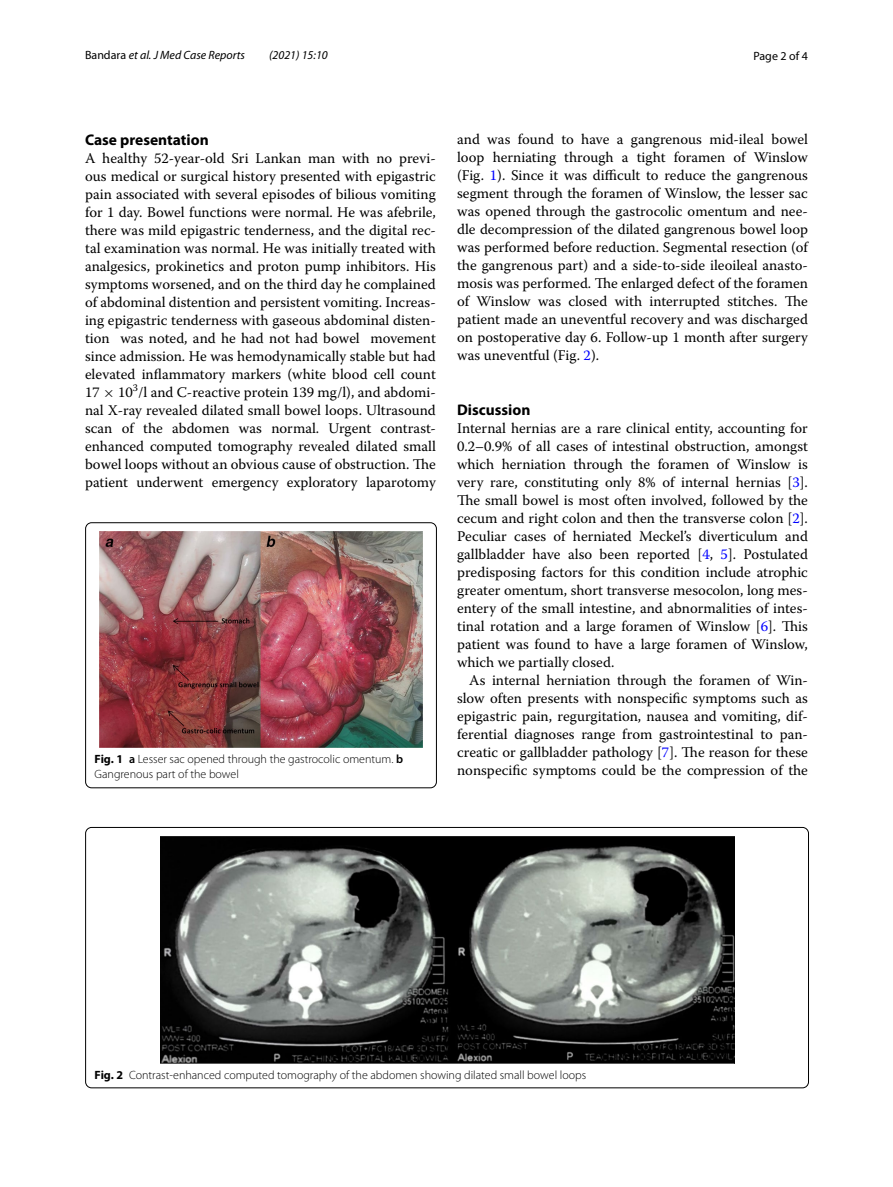
<style>
.page{position:relative;width:893px;height:1187px;background:#fff}
.page>*{position:absolute;margin:0;border:0;box-sizing:border-box;transform-origin:0 0}
.t1{font:700 15.45px "Myriad Pro";color:#000}
.t2{font:14.7px/18px "Warnock Pro";color:#000;text-align:justify}
.t3{font:300 12px/15px "Myriad Pro";color:#000}
.t4{font:italic 12px "Myriad Pro";color:#000}
.t5{font:12px "Myriad Pro";color:#000}
.s1{font-style:normal}
.s2{font-family:"MTSY"}
.s3{font-weight:700}
.s4{font-weight:600}
.s5{color:#00f}
</style>
<div class="page">
<img style="left:99px;top:531px;width:324px;height:216px">
<div style="left:85px;top:522px;width:352px;height:266px;border:1px solid #000;border-radius:6px"></div>
<img style="left:160px;top:836px;width:574px;height:227px">
<div style="left:85px;top:827px;width:724px;height:260px;border:1px solid #000;border-radius:6px"></div>
<p class="t4" style="left:85px;top:48px;width:162px"><span class="s1">Bandara</span> et al. J Med Case Reports</p>
<p class="t4" style="left:269px;top:48px;width:60px">(2021) 15:10</p>
<p class="t5" style="left:753px;top:48px;width:56px">Page 2 of 4</p>
<p class="t1" style="left:85px;top:129px;width:125px">Case presentation</p>
<p class="t2" style="left:85px;top:148px;width:352px">A healthy 52-year-old Sri Lankan man with no previ&shy;ous medical or surgical history presented with epigastric pain associated with several episodes of bilious vomiting for 1 day. Bowel functions were normal. He was afebrile, there was mild epigastric tenderness, and the digital rec&shy;tal examination was normal. He was initially treated with analgesics, prokinetics and proton pump inhibitors. His symptoms worsened, and on the third day he complained of abdominal distention and persistent vomiting. Increas&shy;ing epigastric tenderness with gaseous abdominal disten&shy;tion was noted, and he had not had bowel movement since admission. He was hemodynamically stable but had elevated inflammatory markers (white blood cell count 17 <span class="s2">×</span> 10<sup>3</sup>/l and C-reactive protein 139 mg/l), and abdomi&shy;nal X-ray revealed dilated small bowel loops. Ultrasound scan of the abdomen was normal. Urgent contrast&shy;enhanced computed tomography revealed dilated small bowel loops without an obvious cause of obstruction. The patient underwent emergency exploratory laparotomy</p>
<p class="t3" style="left:95px;top:751px;width:310px"><span class="s3">Fig. 1</span> <span class="s4">a</span> Lesser sac opened through the gastrocolic omentum. <span class="s4">b<br></span>Gangrenous part of the bowel</p>
<p class="t2" style="left:457px;top:130px;width:352px">and was found to have a gangrenous mid-ileal bowel loop herniating through a tight foramen of Winslow (Fig. <span class="s5">1</span>). Since it was difficult to reduce the gangrenous segment through the foramen of Winslow, the lesser sac was opened through the gastrocolic omentum and nee&shy;dle decompression of the dilated gangrenous bowel loop was performed before reduction. Segmental resection (of the gangrenous part) and a side-to-side ileoileal anasto&shy;mosis was performed. The enlarged defect of the foramen of Winslow was closed with interrupted stitches. The patient made an uneventful recovery and was discharged on postoperative day 6. Follow-up 1 month after surgery was uneventful (Fig. <span class="s5">2</span>).</p>
<p class="t1" style="left:457px;top:399px;width:75px">Discussion</p>
<p class="t2" style="left:457px;top:418px;width:352px">Internal hernias are a rare clinical entity, accounting for 0.2–0.9% of all cases of intestinal obstruction, amongst which herniation through the foramen of Winslow is very rare, constituting only 8% of internal hernias [<span class="s5">3</span>].<br>The small bowel is most often involved, followed by the cecum and right colon and then the transverse colon [<span class="s5">2</span>].<br>Peculiar cases of herniated Meckel’s diverticulum and gallbladder have also been reported [<span class="s5">4</span>, <span class="s5">5</span>]. Postulated predisposing factors for this condition include atrophic greater omentum, short transverse mesocolon, long mes&shy;entery of the small intestine, and abnormalities of intes&shy;tinal rotation and a large foramen of Winslow [<span class="s5">6</span>]. This patient was found to have a large foramen of Winslow, which we partially closed.</p>
<p class="t2" style="left:457px;top:670px;width:352px;text-indent:12px">As internal herniation through the foramen of Win&shy;slow often presents with nonspecific symptoms such as epigastric pain, regurgitation, nausea and vomiting, dif&shy;ferential diagnoses range from gastrointestinal to pan&shy;creatic or gallbladder pathology [<span class="s5">7</span>]. The reason for these nonspecific symptoms could be the compression of the</p>
<p class="t3" style="left:95px;top:1067px;width:493px"><span class="s3">Fig. 2</span> Contrast-enhanced computed tomography of the abdomen showing dilated small bowel loops</p>
</div>
